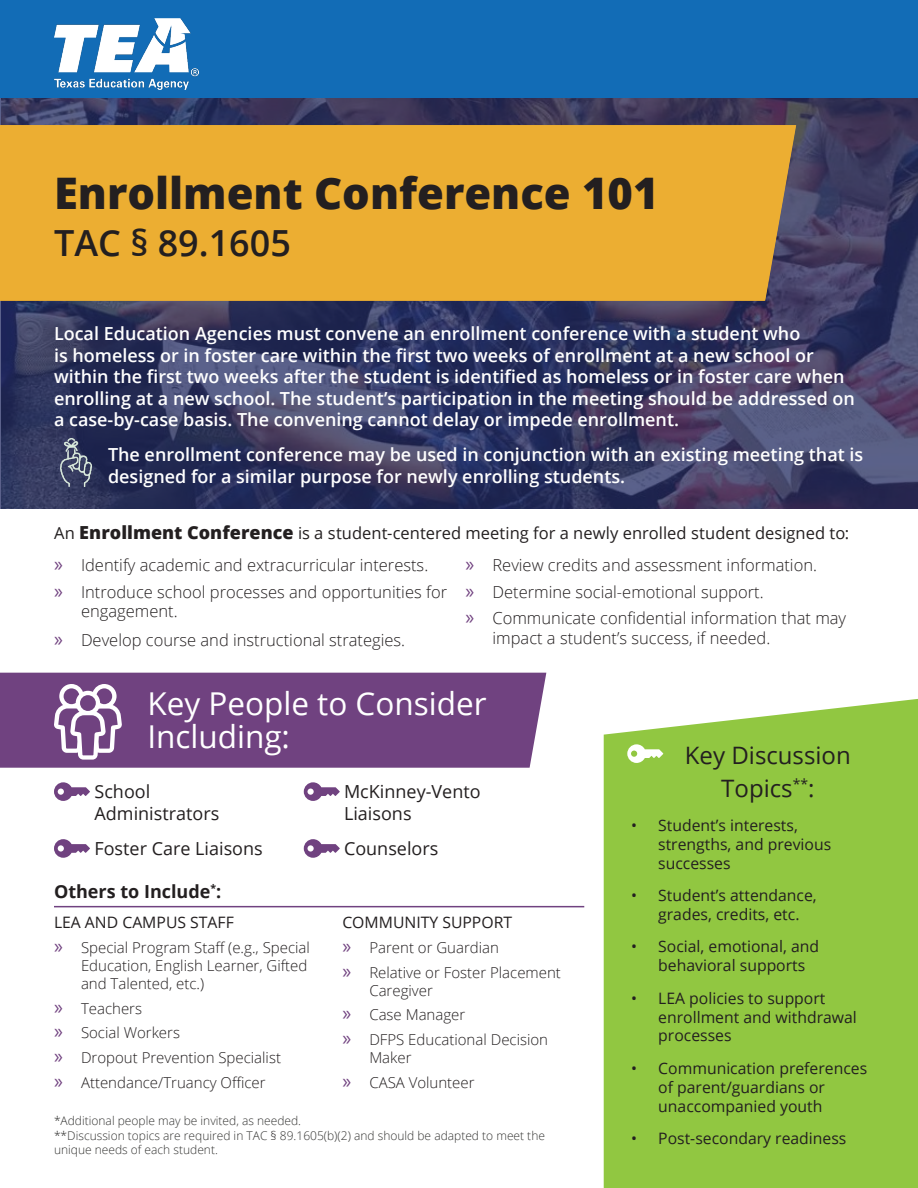
<style>
.page{position:relative;width:918px;height:1188px;background:#fff}
.page>*{position:absolute;margin:0;border:0;box-sizing:border-box;transform-origin:0 0}
.t1{font:800 43.5px "Open Sans";color:#231f20}
.t2{font:600 36px "Open Sans";color:#231f20}
.t3{font:31.5px/33px "Open Sans";color:#fff}
.t4{font:24px/33px "Open Sans";color:#231f20;text-align:center}
.t5{font:600 18px/21.6px "Open Sans";color:#fff}
.t6{font:18px/21.6px "Open Sans";color:#231f20}
.t7{font:700 18px "Open Sans";color:#231f20}
.t8{font:300 16.5px/26.5px "Open Sans";color:#231f20}
.t9{font:16.5px/32.4px "Open Sans";color:#231f20}
.t10{font:15.75px/18.9px "Open Sans";color:#231f20}
.t11{font:300 15px/24.8px "Open Sans";color:#231f20}
.t12{font:300 12px/14.4px "Open Sans";color:#353533}
.s1{font-weight:800;font-size:18px}
.s2{font-family:"Myriad Pro";font-size:21px;color:#70417f}
.s3{font-weight:300}
.s4{font-family:"Myriad Pro";font-weight:400;font-size:21px;color:#70417f}
.s5{color:#231f20}
</style>
<div class="page">
<div style="left:604px;top:699px;width:314px;height:489px;background:#91c741"></div>
<div style="left:0;top:38px;width:918px;height:471px;background:#232c64;opacity:.75"></div>
<img style="left:61px;top:438px;width:31px;height:49px">
<div style="left:0;top:0;width:918px;height:97px;background:#126cb6"></div>
<div style="left:0;top:125px;width:796px;height:176px;background:#ecae32"></div>
<img style="left:54px;top:19px;width:144px;height:70px">
<div style="left:0;top:673px;width:546px;height:95px;background:#704280"></div>
<svg style="left:54px;top:684px;width:68px;height:76px"></svg>
<svg style="left:54px;top:782px;width:36px;height:19px"></svg>
<svg style="left:54px;top:839px;width:36px;height:19px"></svg>
<svg style="left:304px;top:782px;width:36px;height:19px"></svg>
<svg style="left:304px;top:839px;width:36px;height:19px"></svg>
<hr style="left:54px;top:906px;width:530px;height:1px;background:#704280">
<svg style="left:627px;top:744px;width:36px;height:19px"></svg>
<h1 class="t1" style="left:54px;top:160px;width:606px">Enrollment Conference 101</h1>
<h2 class="t2" style="left:54px;top:219px;width:238px">TAC § 89.1605</h2>
<p class="t5" style="left:54px;top:322px;width:803px">Local Education Agencies must convene an enrollment conference with a student who<br>is homeless or in foster care within the first two weeks of enrollment at a new school or within the first two weeks after the student is identified as homeless or in foster care when enrolling at a new school. The student’s participation in the meeting should be addressed on a case-by-case basis. The convening cannot delay or impede enrollment.</p>
<p class="t5" style="left:108px;top:444px;width:757px">The enrollment conference may be used in conjunction with an existing meeting that is designed for a similar purpose for newly enrolling students.</p>
<p class="t9" style="left:54px;top:516px;width:797px">An <span class="s1">Enrollment Conference</span> is a student-centered meeting for a newly enrolled student designed to: <span class="s2">»</span> <span class="s3">Identify academic and extracurricular interests.</span></p>
<p class="t8" style="left:81px;top:581px;width:368px;line-height:19.8px;text-indent:-27px"><span class="s4">»</span> Introduce school processes and opportunities for engagement.</p>
<p class="t8" style="left:54px;top:626px;width:353px"><span class="s4">»</span> Develop course and instructional strategies.</p>
<p class="t8" style="left:465px;top:551px;width:382px"><span class="s4">»</span> Review credits and assessment information.<br><span class="s4">»</span> Determine social-emotional support.<br><span class="s4">»</span> Communicate confidential information that may</p>
<p class="t8" style="left:492px;top:624px;width:279px">impact a student’s success, if needed.</p>
<h3 class="t3" style="left:147px;top:686px;width:341px">Key People to Consider<br>Including:</h3>
<p class="t6" style="left:94px;top:780px;width:126px">School<br>Administrators</p>
<p class="t6" style="left:94px;top:837px;width:170px">Foster Care Liaisons</p>
<p class="t6" style="left:344px;top:780px;width:138px">McKinney-Vento<br>Liaisons</p>
<p class="t6" style="left:344px;top:837px;width:96px">Counselors</p>
<p class="t7" style="left:54px;top:879px;width:169px">Others to Include<sup>*</sup>:</p>
<p class="t10" style="left:54px;top:913px;width:181px">LEA AND CAMPUS STAFF</p>
<p class="t11" style="left:81px;top:938px;width:230px;line-height:18px;text-indent:-27px"><span class="s4">»</span> Special Program Staff (e.g., Special<br>Education, English Learner, Gifted and Talented, etc.)</p>
<p class="t11" style="left:54px;top:995px;width:229px"><span class="s4">»</span> Teachers<br><span class="s4">»</span> Social Workers<br><span class="s4">»</span> Dropout Prevention Specialist <span class="s4">»</span> Attendance/Truancy Officer</p>
<p class="t10" style="left:342px;top:913px;width:171px">COMMUNITY SUPPORT</p>
<p class="t11" style="left:342px;top:935px;width:220px"><span class="s4">»</span> Parent or Guardian<br><span class="s4">»</span> Relative or Foster Placement</p>
<p class="t11" style="left:342px;top:977px;width:207px;text-indent:27px">Caregiver<br><span class="s4">»</span> Case Manager<br><span class="s4">»</span> DFPS Educational Decision</p>
<p class="t11" style="left:342px;top:1045px;width:134px;text-indent:27px">Maker<br><span class="s4">»</span> CASA Volunteer</p>
<p class="t12" style="left:54px;top:1113px;width:493px">*Additional people may be invited, as needed.<br>**Discussion topics are required in TAC <span class="s5">§</span> 89.1605(b)(2) and should be adapted to meet the unique needs of each student.</p>
<h3 class="t4" style="left:685px;top:738px;width:167px">Key Discussion<br>Topics<sup>**</sup>:</h3>
<p class="t10" style="left:658px;top:815px;width:174px;text-indent:-27px">• Student’s interests, strengths, and previous successes</p>
<p class="t10" style="left:658px;top:885px;width:160px;text-indent:-27px">• Student’s attendance, grades, credits, etc.</p>
<p class="t10" style="left:658px;top:937px;width:162px;text-indent:-27px">• Social, emotional, and behavioral supports</p>
<p class="t10" style="left:658px;top:988px;width:200px;text-indent:-27px">• LEA policies to support enrollment and withdrawal processes</p>
<p class="t10" style="left:658px;top:1058px;width:211px;text-indent:-27px">• Communication preferences of parent/guardians or unaccompanied youth</p>
<p class="t10" style="left:631px;top:1128px;width:217px">• Post-secondary readiness</p>
</div>
